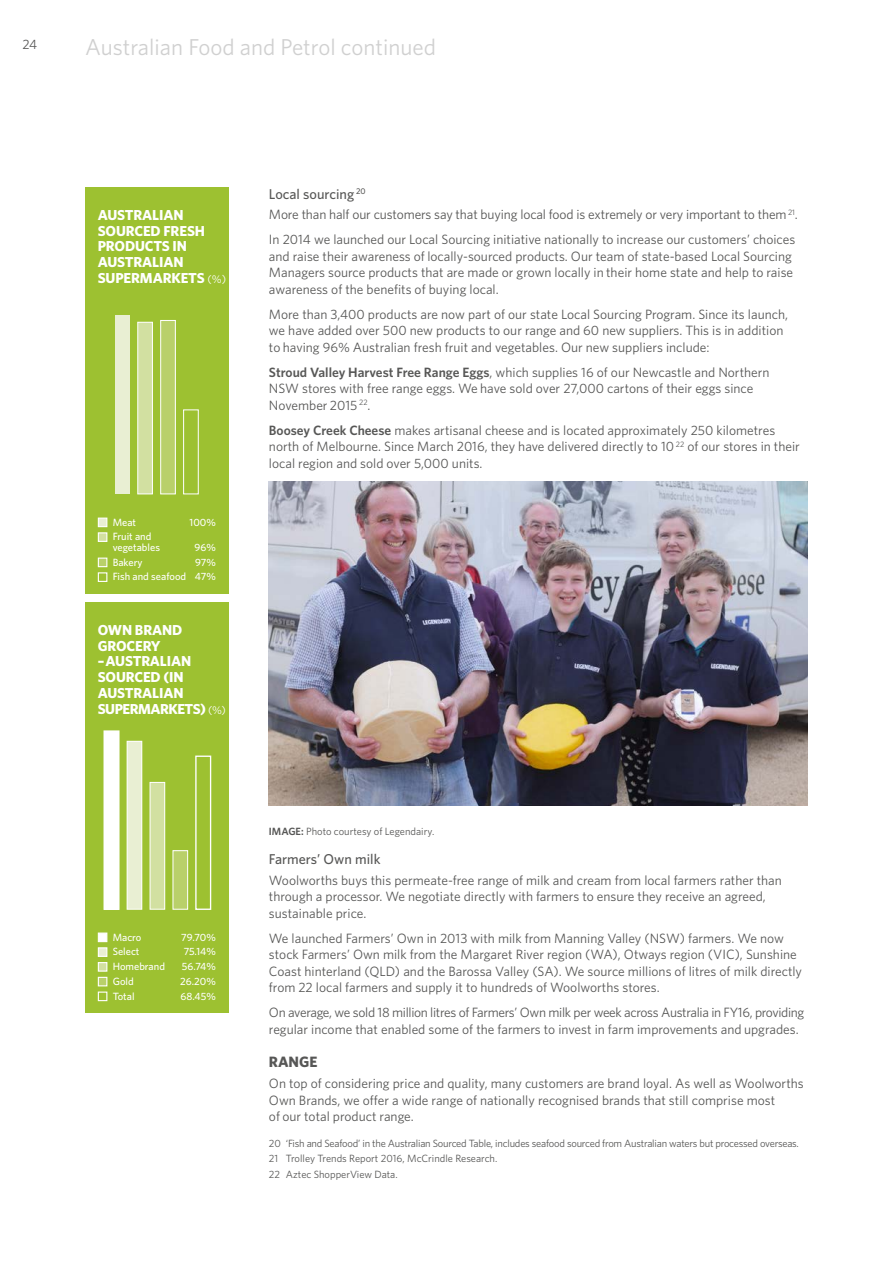
<style>
.page{position:relative;width:893px;height:1263px;background:#fff}
.page>*{position:absolute;margin:0;border:0;box-sizing:border-box;transform-origin:0 0}
.t1{font:22.95px "Whitney";color:#d0d0d0}
.t2{font:700 15px "Whitney";color:#575756}
.t3{font:700 14.4px/15.8px "Whitney";letter-spacing:-.01em;color:#fff}
.t4{font:500 14.25px "Whitney";color:#575756}
.t5{font:13.5px/16.5px "Whitney";color:#575756}
.t6{font:13.5px/16.5px "Whitney";letter-spacing:-.025em;color:#575756}
.t7{font:10.5px/15.6px "Whitney";letter-spacing:-.02em;color:#575756}
.t8{font:500 10.5px/10.5px "Whitney";color:#fff}
.t9{font:10.5px "Whitney";color:#575756}
.s1{font-weight:400;font-size:11.25px}
.s2{font-weight:600}
</style>
<div class="page">
<img style="left:269px;top:481px;width:539px;height:325px">
<div style="left:85px;top:187px;width:144px;height:406px;background:#9dc131"></div>
<div style="left:85px;top:602px;width:144px;height:410px;background:#9dc131"></div>
<div style="left:115px;top:315px;width:14px;height:179px;background:#e9efd3"></div>
<div style="left:138px;top:322px;width:14px;height:172px;background:#d2e0a1"></div>
<div style="left:137px;top:322px;width:16px;height:172px;border:1px solid #fff"></div>
<div style="left:161px;top:320px;width:14px;height:174px;background:#b9d06a"></div>
<div style="left:160px;top:320px;width:16px;height:174px;border:1px solid #fff"></div>
<div style="left:183px;top:409px;width:16px;height:85px;border:1px solid #fff"></div>
<div style="left:104px;top:731px;width:15px;height:178px;background:#fff"></div>
<div style="left:104px;top:730px;width:16px;height:180px;border:1px solid #fff"></div>
<div style="left:127px;top:741px;width:15px;height:168px;background:#e9efd3"></div>
<div style="left:127px;top:741px;width:15px;height:169px;border:1px solid #fff"></div>
<div style="left:150px;top:782px;width:15px;height:127px;background:#d2e0a1"></div>
<div style="left:150px;top:782px;width:15px;height:128px;border:1px solid #fff"></div>
<div style="left:173px;top:851px;width:15px;height:58px;background:#b9d06a"></div>
<div style="left:172px;top:850px;width:16px;height:60px;border:1px solid #fff"></div>
<div style="left:195px;top:755px;width:16px;height:155px;border:1px solid #fff"></div>
<div style="left:98px;top:518px;width:9px;height:9px;background:#e9efd3;border:1px solid #fff"></div>
<div style="left:98px;top:532px;width:9px;height:10px;background:#d2e0a1;border:1px solid #fff"></div>
<div style="left:98px;top:558px;width:9px;height:9px;background:#b9d06a;border:1px solid #fff"></div>
<div style="left:98px;top:572px;width:9px;height:10px;border:1px solid #fff"></div>
<div style="left:98px;top:932px;width:9px;height:10px;background:#fff;border:1px solid #fff"></div>
<div style="left:98px;top:947px;width:9px;height:10px;background:#e9efd3;border:1px solid #fff"></div>
<div style="left:98px;top:962px;width:9px;height:10px;background:#d2e0a1;border:1px solid #fff"></div>
<div style="left:98px;top:977px;width:9px;height:9px;background:#b9d06a;border:1px solid #fff"></div>
<div style="left:98px;top:991px;width:9px;height:10px;border:1px solid #fff"></div>
<p class="t5" style="left:22px;top:36px;width:16px">24</p>
<h1 class="t1" style="left:85px;top:31px;width:352px">Australian Food and Petrol continued</h1>
<p class="t3" style="left:98px;top:207px;width:130px">AUSTRALIAN<br>SOURCED FRESH<br>PRODUCTS IN<br>AUSTRALIAN<br>SUPERMARKETS <span class="s1">(%)</span></p>
<p class="t8" style="left:113px;top:517px;width:25px">Meat</p>
<p class="t8" style="left:190px;top:517px;width:28px">100%</p>
<p class="t8" style="left:113px;top:531px;width:49px">Fruit and vegetables</p>
<p class="t8" style="left:194px;top:542px;width:23px">96%</p>
<p class="t8" style="left:113px;top:557px;width:31px">Bakery</p>
<p class="t8" style="left:113px;top:554px;width:105px;line-height:14.7px;text-align:right">97%<br>Fish and seafood 47%</p>
<p class="t3" style="left:98px;top:622px;width:86px">OWN BRAND<br>GROCERY</p>
<p class="t3" style="left:98px;top:653px;width:130px">– AUSTRALIAN<br>SOURCED (IN<br>AUSTRALIAN<br>SUPERMARKETS) <span class="s1">(%)</span></p>
<p class="t4" style="left:269px;top:184px;width:98px">Local sourcing <sup>20</sup></p>
<p class="t5" style="left:269px;top:202px;width:530px;line-height:25px">More than half our customers say that buying local food is extremely or very important to them <sup>21</sup>.<br>In 2014 we launched our Local Sourcing initiative nationally to increase our customers’ choices</p>
<p class="t5" style="left:269px;top:247px;width:526px;text-align:justify">and raise their awareness of locally-sourced products. Our team of state-based Local Sourcing Managers source products that are made or grown locally in their home state and help to raise awareness of the benefits of buying local.</p>
<p class="t5" style="left:269px;top:305px;width:521px">More than 3,400 products are now part of our state Local Sourcing Program. Since its launch, we have added over 500 new products to our range and 60 new suppliers. This is in addition to having 96% Australian fresh fruit and vegetables. Our new suppliers include:</p>
<p class="t5" style="left:269px;top:363px;width:502px"><span class="s2">Stroud Valley Harvest Free Range Eggs</span>, which supplies 16 of our Newcastle and Northern<br>NSW stores with free range eggs. We have sold over 27,000 cartons of their eggs since<br>November 2015 <sup>22</sup>.</p>
<p class="t5" style="left:269px;top:421px;width:532px"><span class="s2">Boosey Creek Cheese</span> makes artisanal cheese and is located approximately 250 kilometres north of Melbourne. Since March 2016, they have delivered directly to 10 <sup>22</sup> of our stores in their local region and sold over 5,000 units.</p>
<p class="t8" style="left:113px;top:931px;width:30px">Macro</p>
<p class="t8" style="left:181px;top:931px;width:36px">79.70%</p>
<p class="t8" style="left:113px;top:946px;width:28px">Select</p>
<p class="t8" style="left:184px;top:946px;width:34px">75.14%</p>
<p class="t8" style="left:113px;top:961px;width:54px">Homebrand</p>
<p class="t8" style="left:182px;top:961px;width:35px">56.74%</p>
<p class="t8" style="left:113px;top:976px;width:23px">Gold</p>
<p class="t8" style="left:180px;top:976px;width:37px">26.20%</p>
<p class="t8" style="left:113px;top:990px;width:23px">Total</p>
<p class="t8" style="left:181px;top:990px;width:37px">68.45%</p>
<p class="t9" style="left:269px;top:824px;width:167px"><span class="s2">IMAGE:</span> Photo courtesy of Legendairy.</p>
<p class="t4" style="left:269px;top:850px;width:113px">Farmers’ Own milk</p>
<p class="t5" style="left:269px;top:871px;width:514px">Woolworths buys this permeate-free range of milk and cream from local farmers rather than through a processor. We negotiate directly with farmers to ensure they receive an agreed, sustainable price.</p>
<p class="t5" style="left:269px;top:929px;width:535px">We launched Farmers’ Own in 2013 with milk from Manning Valley (NSW) farmers. We now stock Farmers’ Own milk from the Margaret River region (WA), Otways region (VIC), Sunshine Coast hinterland (QLD) and the Barossa Valley (SA). We source millions of litres of milk directly from 22 local farmers and supply it to hundreds of Woolworths stores.</p>
<p class="t6" style="left:269px;top:1004px;width:537px">On average, we sold 18 million litres of Farmers’ Own milk per week across Australia in FY16, providing regular income that enabled some of the farmers to invest in farm improvements and upgrades.</p>
<p class="t2" style="left:269px;top:1052px;width:50px">RANGE</p>
<p class="t5" style="left:269px;top:1075px;width:536px">On top of considering price and quality, many customers are brand loyal. As well as Woolworths<br>Own Brands, we offer a wide range of nationally recognised brands that still comprise most<br>of our total product range.</p>
<p class="t7" style="left:269px;top:1135px;width:531px">20 ‘Fish and Seafood’ in the Australian Sourced Table, includes seafood sourced from Australian waters but processed overseas.<br>21 Trolley Trends Report 2016, McCrindle Research.<br>22 Aztec ShopperView Data.</p>
</div>
